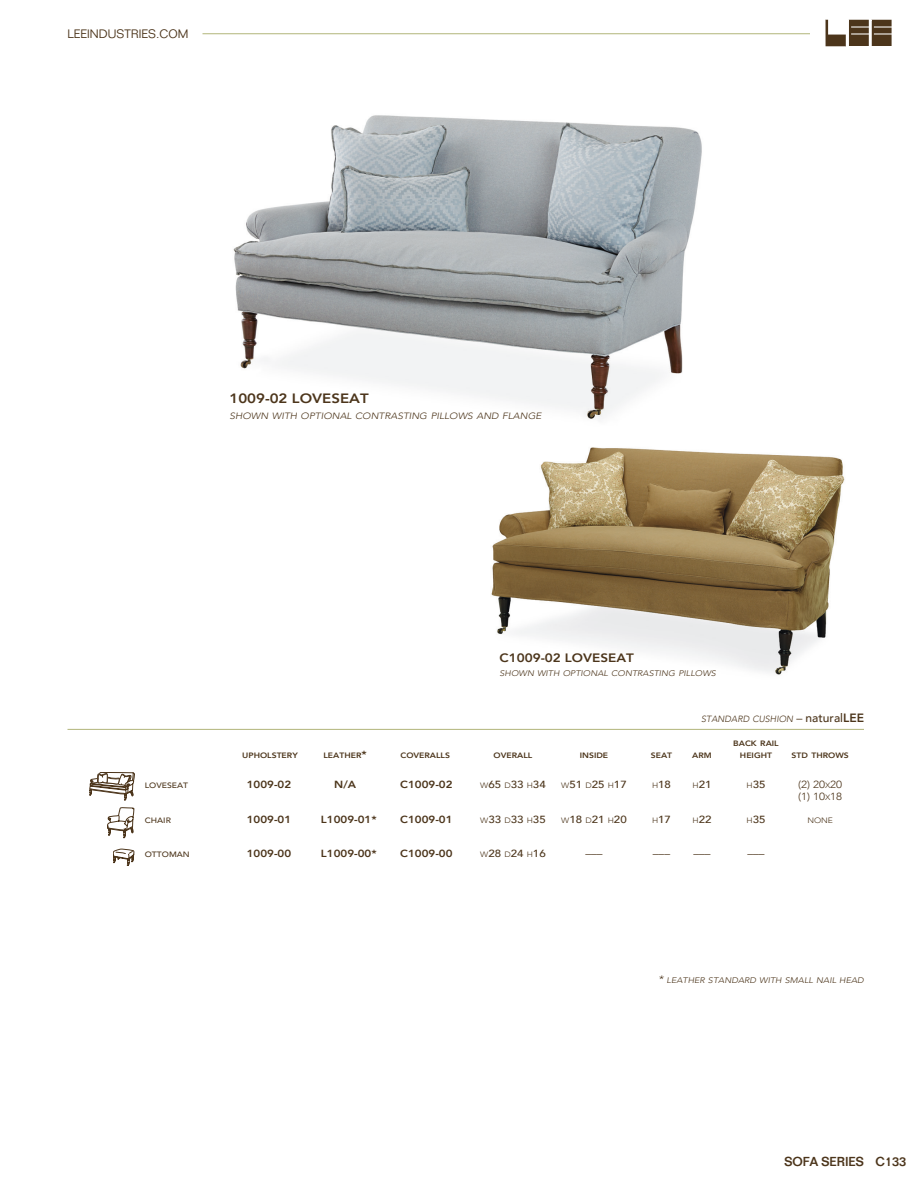
<style>
.page{position:relative;width:918px;height:1188px;background:#fff}
.page>*{position:absolute;margin:0;border:0;box-sizing:border-box;transform-origin:0 0}
.t1{font:800 13.5px "Avenir";color:#4c351b;scale:1.11 1}
.t2{font:500 12.75px "Folio";color:#4c351b}
.t3{font:800 12.15px "Avenir";color:#4c351b;scale:1.11 1}
.t4{font:300 12px "Folio";color:#4c351b}
.t5{font:800 10.35px "Avenir";color:#4c351b;scale:1.11 1}
.t6{font:500 10.35px "Avenir";color:#4c351b;scale:1.11 1}
.t7{font:300 10.35px/12px "Avenir";color:#4c351b;scale:1.11 1}
.t8{font:italic 300 9.15px "Avenir";color:#4c351b;scale:1.11 1}
.t9{font:italic 300 9px "Avenir";color:#4c351b}
.t10{font:italic 300 8.1px "Avenir";color:#4c351b;scale:1.11 1}
.t11{font:800 7.8px "Avenir";color:#4c351b;scale:1.11 1}
.t12{font:500 7.8px "Avenir";color:#4c351b;scale:1.11 1}
.t13{font:300 7.8px "Avenir";color:#4c351b;scale:1.11 1}
.s1{font-style:normal;font-size:12px}
.s2{font-weight:500;font-style:normal;font-size:12px}
.s3{font-weight:800;font-style:normal;font-size:12px}
.s4{font-size:10.35px}
.s5{font-weight:300;font-size:7.8px}
.s6{font-size:7.8px}
.s7{font-size:10.8px}
</style>
<div class="page">
<svg style="left:825px;top:20px;width:67px;height:27px"></svg>
<hr style="left:202px;top:33px;width:608px;height:1px;background:#b1b579">
<img style="left:491px;top:447px;width:354px;height:228px">
<img style="left:233px;top:115px;width:469px;height:304px">
<hr style="left:68px;top:729px;width:796px;height:1px;background:#b1b579">
<svg style="left:113px;top:849px;width:21px;height:17px"></svg>
<svg style="left:107px;top:807px;width:27px;height:31px"></svg>
<svg style="left:89px;top:772px;width:46px;height:28px"></svg>
<h3 class="t4" style="left:68px;top:27px;width:122px">LEEINDUSTRIES.COM</h3>
<h1 class="t1" style="left:230px;top:388px;width:127px">1009-02 LOVESEAT</h1>
<p class="t8" style="left:230px;top:410px;width:283px">SHOWN WITH OPTIONAL CONTRASTING PILLOWS AND FLANGE</p>
<h3 class="t3" style="left:500px;top:648px;width:123px">C1009-02 LOVESEAT</h3>
<p class="t10" style="left:500px;top:668px;width:196px">SHOWN WITH OPTIONAL CONTRASTING PILLOWS</p>
<p class="t9" style="left:701px;top:714px;width:164px">STANDARD CUSHION <span class="s1">–</span> <span class="s2">natural</span><span class="s3">LEE</span></p>
<p class="t11" style="left:733px;top:738px;width:43px">BACK RAIL</p>
<p class="t11" style="left:242px;top:750px;width:52px">UPHOLSTERY</p>
<p class="t11" style="left:323px;top:750px;width:41px">LEATHER<span class="s4">*</span></p>
<p class="t11" style="left:400px;top:750px;width:46px">COVERALLS</p>
<p class="t11" style="left:494px;top:750px;width:36px">OVERALL</p>
<p class="t11" style="left:580px;top:750px;width:27px">INSIDE</p>
<p class="t11" style="left:651px;top:750px;width:21px">SEAT</p>
<p class="t11" style="left:692px;top:750px;width:19px">ARM</p>
<p class="t11" style="left:740px;top:750px;width:30px">HEIGHT</p>
<p class="t11" style="left:792px;top:750px;width:53px">STD THROWS</p>
<p class="t12" style="left:145px;top:779px;width:41px">LOVESEAT</p>
<h3 class="t5" style="left:247px;top:777px;width:57px">1009-02 N</h3>
<h3 class="t5" style="left:343px;top:777px;width:24px">/AC</h3>
<h3 class="t5" style="left:408px;top:777px;width:42px">1009-02</h3>
<h3 class="t6" style="left:480px;top:776px;width:60px"><span class="s5">W</span>65 <span class="s5">D</span>33 <span class="s5">H</span>34</h3>
<h3 class="t6" style="left:561px;top:776px;width:60px"><span class="s5">W</span>51 <span class="s5">D</span>25 <span class="s5">H</span>17</h3>
<h3 class="t6" style="left:652px;top:776px;width:19px"><span class="s5">H</span>18</h3>
<h3 class="t6" style="left:693px;top:776px;width:19px"><span class="s5">H</span>21</h3>
<h3 class="t6" style="left:747px;top:776px;width:19px"><span class="s5">H</span>35</h3>
<h3 class="t7" style="left:798px;top:779px;width:41px">(2) 20<span class="s6">X</span>20 (1) 10<span class="s6">X</span>18</h3>
<p class="t12" style="left:145px;top:814px;width:25px">CHAIR</p>
<h3 class="t5" style="left:247px;top:811px;width:52px">1009-01 L</h3>
<h3 class="t5" style="left:327px;top:811px;width:60px">1009-01* C</h3>
<h3 class="t5" style="left:408px;top:811px;width:42px">1009-01</h3>
<h3 class="t6" style="left:480px;top:810px;width:60px"><span class="s5">W</span>33 <span class="s5">D</span>33 <span class="s5">H</span>35</h3>
<h3 class="t6" style="left:561px;top:810px;width:60px"><span class="s5">W</span>18 <span class="s5">D</span>21 <span class="s5">H</span>20</h3>
<h3 class="t6" style="left:652px;top:810px;width:19px"><span class="s5">H</span>17</h3>
<h3 class="t6" style="left:693px;top:810px;width:19px"><span class="s5">H</span>22</h3>
<h3 class="t6" style="left:747px;top:810px;width:19px"><span class="s5">H</span>35</h3>
<p class="t13" style="left:807px;top:816px;width:25px">NONE</p>
<p class="t12" style="left:145px;top:848px;width:42px">OTTOMAN</p>
<h3 class="t5" style="left:247px;top:846px;width:52px">1009-00 L</h3>
<h3 class="t5" style="left:327px;top:846px;width:60px">1009-00* C</h3>
<h3 class="t5" style="left:408px;top:846px;width:42px">1009-00</h3>
<h3 class="t6" style="left:480px;top:845px;width:60px"><span class="s5">W</span>28 <span class="s5">D</span>24 <span class="s5">H</span>16</h3>
<h3 class="t7" style="left:585px;top:848px;width:17px">–––</h3>
<h3 class="t7" style="left:653px;top:848px;width:17px">–––</h3>
<h3 class="t7" style="left:693px;top:848px;width:17px">–––</h3>
<h3 class="t7" style="left:747px;top:848px;width:17px">–––</h3>
<p class="t10" style="left:658px;top:976px;width:187px"><span class="s7">*</span> LEATHER STANDARD WITH SMALL NAIL HEAD</p>
<h2 class="t2" style="left:784px;top:1154px;width:123px">SOFA SERIES C133</h2>
</div>
